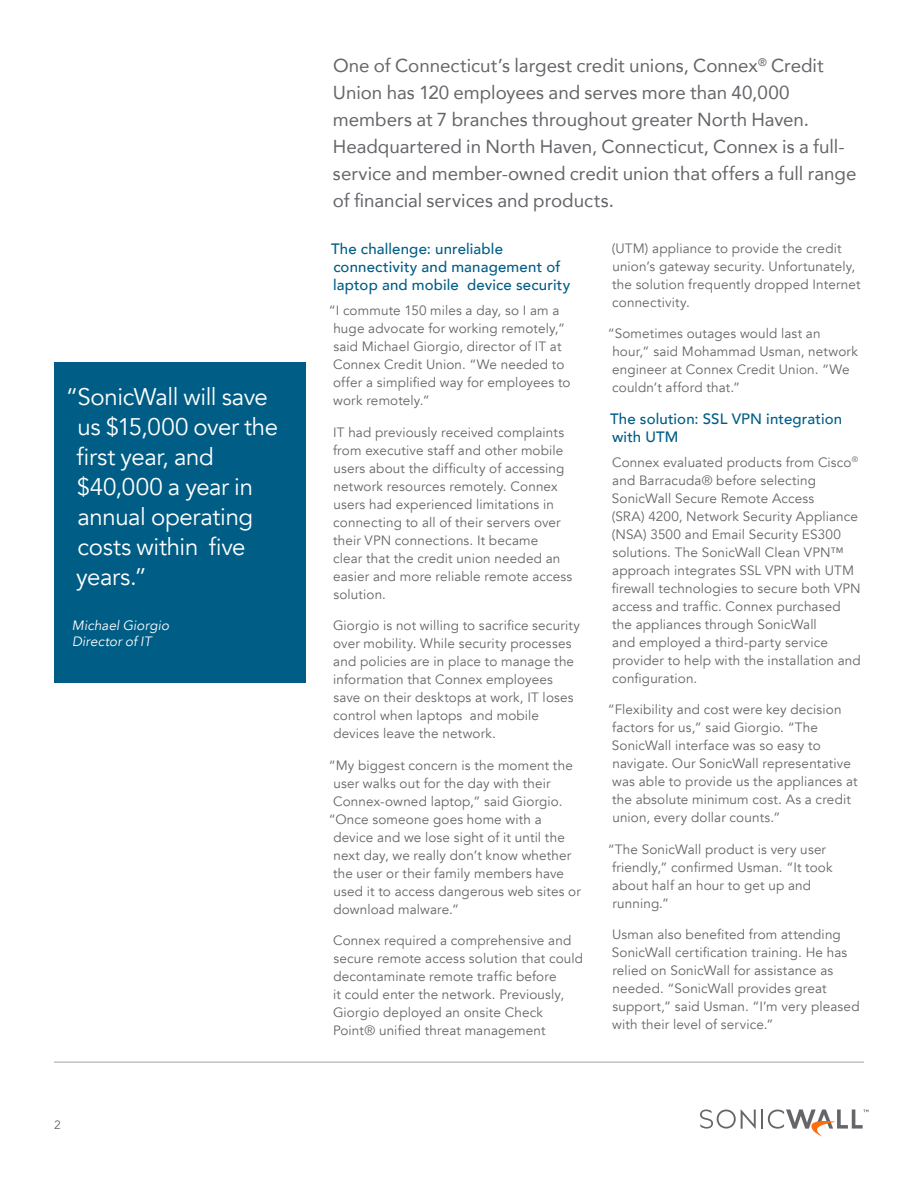
<style>
.page{position:relative;width:918px;height:1188px;background:#fff}
.page>*{position:absolute;margin:0;border:0;box-sizing:border-box;transform-origin:0 0}
.t1{font:24px/30px "Avenir";letter-spacing:-.015em;color:#fff}
.t2{font:18.75px/27px "Avenir";color:#65656a}
.t3{font:500 15px/18px "Avenir";letter-spacing:.01em;color:#005d85}
.t4{font:13.5px/18px "Avenir";letter-spacing:.01em;color:#65656a}
.t5{font:italic 13.5px/16.2px "Avenir";letter-spacing:.01em;color:#fff}
.t6{font:12px "Avenir";color:#65656a}
</style>
<div class="page">
<hr style="left:54px;top:1062px;width:810px;height:1px;background:#a3a3a5">
<hr style="left:761px;top:1109px;width:2px;height:20px;background:#65656a">
<svg style="left:700px;top:1110px;width:56px;height:19px"></svg>
<svg style="left:768px;top:1109px;width:100px;height:28px"></svg>
<div style="left:54px;top:363px;width:252px;height:320px;background:#005d85"></div>
<h1 class="t1" style="left:76px;top:382px;width:203px;text-indent:-10px">“SonicWall will save us $15,000 over the first year, and $40,000 a year in annual operating costs within five years.”</h1>
<p class="t5" style="left:72px;top:617px;width:99px">Michael Giorgio<br>Director of IT</p>
<p class="t6" style="left:54px;top:1117px;width:8px">2</p>
<p class="t2" style="left:333px;top:51px;width:525px">One of Connecticut’s largest credit unions, Connex<sup>®</sup> Credit Union has 120 employees and serves more than 40,000 members at 7 branches throughout greater North Haven.<br>Headquartered in North Haven, Connecticut, Connex is a full&shy;service and member-owned credit union that offers a full range of financial services and products.</p>
<p class="t3" style="left:331px;top:239px;width:241px">The challenge: unreliable connectivity and management of laptop and mobile device security</p>
<p class="t4" style="left:333px;top:302px;width:239px;text-indent:-4px">“I commute 150 miles a day, so I am a huge advocate for working remotely,” said Michael Giorgio, director of IT at Connex Credit Union. “We needed to offer a simplified way for employees to work remotely.”</p>
<p class="t4" style="left:333px;top:423px;width:241px">IT had previously received complaints from executive staff and other mobile users about the difficulty of accessing network resources remotely. Connex users had experienced limitations in connecting to all of their servers over their VPN connections. It became<br>clear that the credit union needed an easier and more reliable remote access solution.</p>
<p class="t4" style="left:333px;top:617px;width:249px">Giorgio is not willing to sacrifice security over mobility. While security processes and policies are in place to manage the information that Connex employees save on their desktops at work, IT loses control when laptops and mobile devices leave the network.</p>
<p class="t4" style="left:329px;top:756px;width:246px">“My biggest concern is the moment the</p>
<p class="t4" style="left:333px;top:774px;width:219px">user walks out for the day with their</p>
<p class="t4" style="left:333px;top:792px;width:231px">Connex-owned laptop,” said Giorgio.</p>
<p class="t4" style="left:329px;top:810px;width:215px">“Once someone goes home with a</p>
<p class="t4" style="left:333px;top:828px;width:233px">device and we lose sight of it until the</p>
<p class="t4" style="left:333px;top:846px;width:239px">next day, we really don’t know whether</p>
<p class="t4" style="left:333px;top:864px;width:233px">the user or their family members have</p>
<p class="t4" style="left:333px;top:882px;width:249px">used it to access dangerous web sites or</p>
<p class="t4" style="left:333px;top:900px;width:127px">download malware.”</p>
<p class="t4" style="left:333px;top:932px;width:252px">Connex required a comprehensive and secure remote access solution that could decontaminate remote traffic before<br>it could enter the network. Previously, Giorgio deployed an onsite Check Point® unified threat management</p>
<p class="t4" style="left:612px;top:239px;width:250px">(UTM) appliance to provide the credit union’s gateway security. Unfortunately, the solution frequently dropped Internet connectivity.</p>
<p class="t4" style="left:612px;top:325px;width:247px;text-indent:-4px">“Sometimes outages would last an hour,” said Mohammad Usman, network engineer at Connex Credit Union. “We couldn’t afford that.”</p>
<p class="t3" style="left:610px;top:409px;width:234px">The solution: SSL VPN integration with UTM</p>
<p class="t4" style="left:612px;top:453px;width:251px">Connex evaluated products from Cisco<sup>® </sup>and Barracuda® before selecting SonicWall Secure Remote Access<br>(SRA) 4200, Network Security Appliance (NSA) 3500 and Email Security ES300 solutions. The SonicWall Clean VPN™ approach integrates SSL VPN with UTM firewall technologies to secure both VPN access and traffic. Connex purchased the appliances through SonicWall<br>and employed a third-party service provider to help with the installation and configuration.</p>
<p class="t4" style="left:612px;top:701px;width:247px;text-indent:-4px">“Flexibility and cost were key decision factors for us,” said Giorgio. “The SonicWall interface was so easy to navigate. Our SonicWall representative was able to provide us the appliances at the absolute minimum cost. As a credit union, every dollar counts.”</p>
<p class="t4" style="left:612px;top:840px;width:222px;text-indent:-4px">“The SonicWall product is very user friendly,” confirmed Usman. “It took about half an hour to get up and running.”</p>
<p class="t4" style="left:612px;top:926px;width:249px">Usman also benefited from attending SonicWall certification training. He has relied on SonicWall for assistance as needed. “SonicWall provides great support,” said Usman. “I’m very pleased with their level of service.”</p>
</div>
